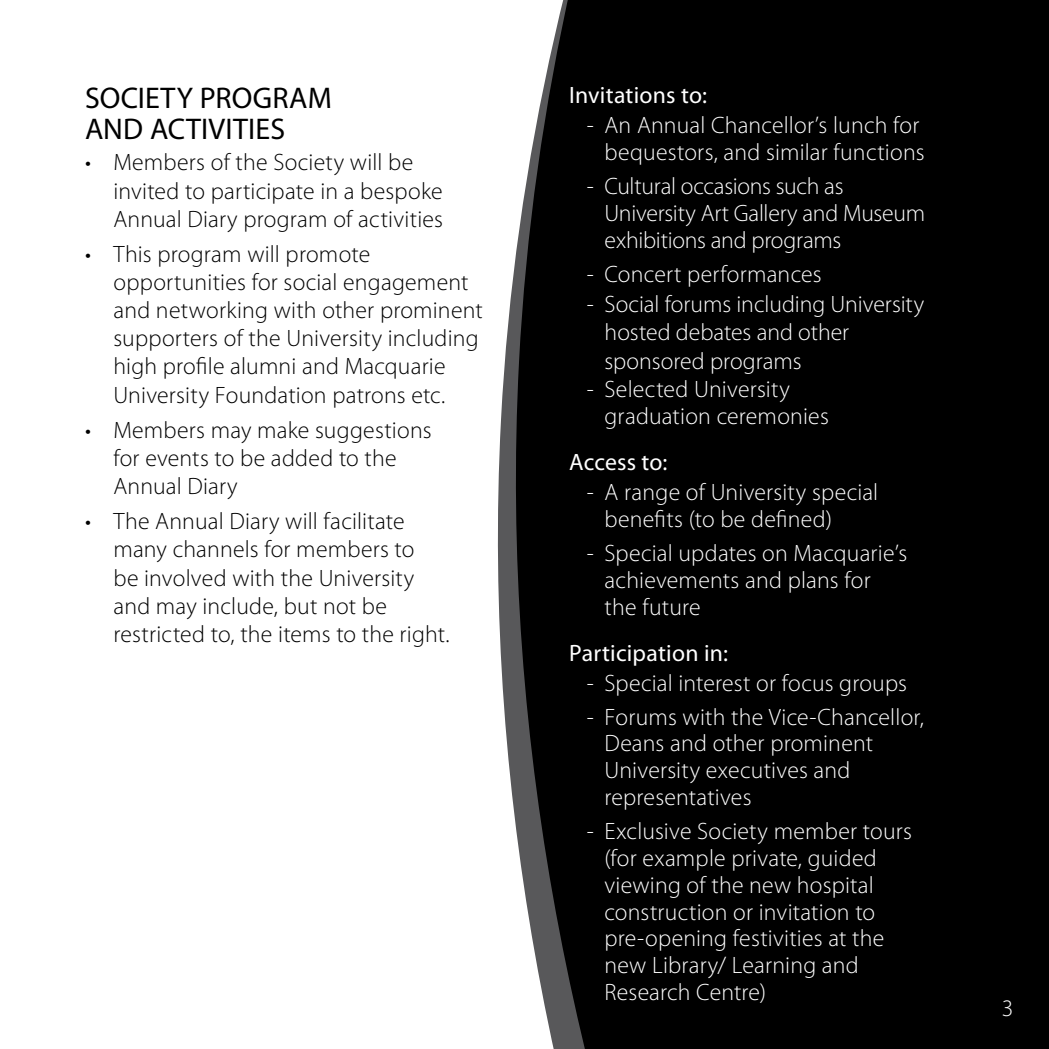
<style>
.page{position:relative;width:1049px;height:1049px;background:#fff}
.page>*{position:absolute;margin:0;border:0;box-sizing:border-box;transform-origin:0 0}
.t1{font:30px/31.2px "Myriad Pro";letter-spacing:.005em;color:#000}
.t2{font:300 23.75px/27px "Myriad Pro";letter-spacing:.005em;color:#fff}
.t3{font:300 23.75px/28px "Myriad Pro";letter-spacing:.01em;color:#000}
.t4{font:300 23.75px/27px "Myriad Pro";letter-spacing:-.015em;color:#fff}
.t5{font:23.75px "Myriad Pro";letter-spacing:.01em;color:#fff}
</style>
<div class="page">
<svg style="left:499px;top:0;width:292px;height:1049px;fill:#000"></svg>
<div style="left:791px;top:0;width:258px;height:1049px;background:#000"></div>
<p class="t1" style="left:85px;top:81px;width:248px">SOCIETY PROGRAM<br>AND ACTIVITIES</p>
<p class="t3" style="left:113px;top:148px;width:331px;text-indent:-28px">• Members of the Society will be invited to participate in a bespoke<br>Annual Diary program of activities</p>
<p class="t3" style="left:113px;top:240px;width:371px;text-indent:-28px">• This program will promote opportunities for social engagement and networking with other prominent supporters of the University including high profile alumni and Macquarie University Foundation patrons etc.</p>
<p class="t3" style="left:113px;top:416px;width:320px;text-indent:-28px">• Members may make suggestions for events to be added to the<br>Annual Diary</p>
<p class="t3" style="left:113px;top:507px;width:338px;text-indent:-28px">• The Annual Diary will facilitate many channels for members to<br>be involved with the University and may include, but not be restricted to, the items to the right.</p>
<p class="t5" style="left:569px;top:80px;width:139px">Invitations to:</p>
<p class="t2" style="left:587px;top:112px;width:339px;text-align:right">- An Annual Chancellor’s lunch for bequestors, and similar functions</p>
<p class="t4" style="left:604px;top:172px;width:322px;text-indent:-18px">- Cultural occasions such as<br>University Art Gallery and Museum exhibitions and programs</p>
<p class="t2" style="left:587px;top:261px;width:236px">- Concert performances</p>
<p class="t2" style="left:604px;top:290px;width:321px;line-height:28px;text-indent:-18px">- Social forums including University hosted debates and other sponsored programs</p>
<p class="t2" style="left:604px;top:376px;width:226px;text-indent:-18px">- Selected University graduation ceremonies</p>
<p class="t5" style="left:569px;top:447px;width:100px">Access to:</p>
<p class="t2" style="left:604px;top:479px;width:275px;text-indent:-18px">- A range of University special benefits (to be defined)</p>
<p class="t2" style="left:604px;top:539px;width:304px;text-indent:-18px">- Special updates on Macquarie’s achievements and plans for the future</p>
<p class="t5" style="left:569px;top:638px;width:160px">Participation in:</p>
<p class="t2" style="left:587px;top:669px;width:322px">- Special interest or focus groups</p>
<p class="t2" style="left:604px;top:703px;width:321px;text-indent:-18px">- Forums with the Vice-Chancellor,<br>Deans and other prominent<br>University executives and representatives</p>
<p class="t2" style="left:604px;top:817px;width:309px;text-indent:-18px">- Exclusive Society member tours (for example private, guided viewing of the new hospital construction or invitation to pre-opening festivities at the new Library/ Learning and<br>Research Centre)</p>
<p class="t2" style="left:1002px;top:994px;width:13px">3</p>
</div>
